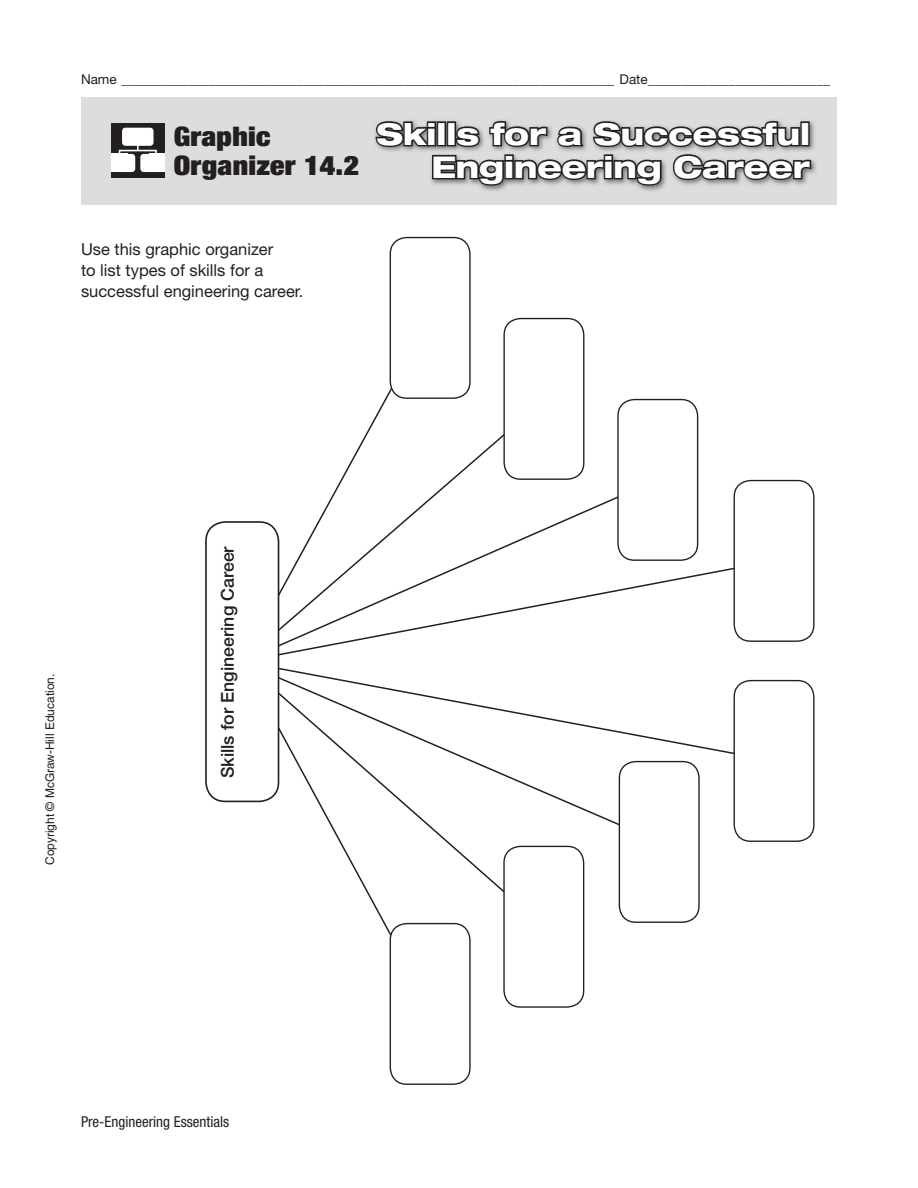
<style>
.page{position:relative;width:918px;height:1188px;background:#fff}
.page>*{position:absolute;margin:0;border:0;box-sizing:border-box;transform-origin:0 0}
.t1{font:800 expanded 30px/33px "Helvetica Neue LT Std";color:#fff;text-align:right}
.t2{font:900 condensed 27px/29.2px "Helvetica Neue LT Std";letter-spacing:.01em;color:#231f20;scale:1.1 1}
.t3{font:500 17.7px "Helvetica Neue LT Std";color:#231f20}
.t4{font:16.5px/21px "Helvetica Neue LT Std";color:#231f20}
.t5{font:condensed 15px "Helvetica Neue LT Std";color:#231f20}
.t6{font:13.5px "Helvetica Neue LT Std";color:#231f20}
.t7{font:12px "Helvetica LT Std";color:#231f20}
</style>
<div class="page">
<div style="left:81px;top:98px;width:756px;height:108px;background:#dcdddf"></div>
<svg style="left:341px;top:398px;width:173px;height:80px"></svg>
<svg style="left:264px;top:478px;width:364px;height:81px"></svg>
<svg style="left:279px;top:559px;width:467px;height:99px"></svg>
<svg style="left:661px;top:679px;width:115px;height:84px"></svg>
<svg style="left:546px;top:717px;width:115px;height:127px"></svg>
<svg style="left:432px;top:696px;width:114px;height:233px"></svg>
<svg style="left:240px;top:658px;width:192px;height:352px"></svg>
<img style="left:481px;top:123px;width:335px;height:68px">
<svg style="left:375px;top:120px;width:438px;height:67px"></svg>
<div style="left:111px;top:123px;width:54px;height:55px;background:#231f20"></div>
<div style="left:122px;top:128px;width:32px;height:18px;background:#fff;border-radius:3px"></div>
<div style="left:115px;top:154px;width:20px;height:18px;background:#fff;border-radius:3px"></div>
<div style="left:140px;top:154px;width:23px;height:18px;background:#fff;border-radius:3px"></div>
<div style="left:119px;top:150px;width:38px;height:9px;border:2px solid #fff"></div>
<div style="left:111px;top:154px;width:16px;height:18px;background:#fff"></div>
<div style="left:149px;top:154px;width:16px;height:18px;background:#fff"></div>
<div style="left:619px;top:762px;width:80px;height:160px;background:#fff;border-radius:16px"></div>
<div style="left:619px;top:761px;width:81px;height:162px;border:1px solid #231f20;border-radius:16px"></div>
<div style="left:618px;top:400px;width:80px;height:160px;background:#fff;border-radius:16px"></div>
<div style="left:617px;top:399px;width:81px;height:162px;border:1px solid #231f20;border-radius:16px"></div>
<div style="left:504px;top:846px;width:80px;height:161px;background:#fff;border-radius:16px"></div>
<div style="left:503px;top:846px;width:81px;height:162px;border:1px solid #231f20;border-radius:16px"></div>
<div style="left:734px;top:681px;width:80px;height:160px;background:#fff;border-radius:16px"></div>
<div style="left:734px;top:680px;width:81px;height:162px;border:1px solid #231f20;border-radius:16px"></div>
<div style="left:504px;top:319px;width:80px;height:160px;background:#fff;border-radius:16px"></div>
<div style="left:503px;top:318px;width:81px;height:162px;border:1px solid #231f20;border-radius:16px"></div>
<div style="left:390px;top:237px;width:81px;height:162px;border:1px solid #231f20;border-radius:16px"></div>
<div style="left:206px;top:522px;width:73px;height:279px;background:#fff;border-radius:19px"></div>
<div style="left:205px;top:521px;width:74px;height:281px;border:2px solid #231f20;border-radius:19px"></div>
<div style="left:734px;top:481px;width:80px;height:160px;background:#fff;border-radius:16px"></div>
<div style="left:734px;top:480px;width:81px;height:162px;border:1px solid #231f20;border-radius:16px"></div>
<div style="left:390px;top:924px;width:80px;height:160px;background:#fff;border-radius:16px"></div>
<div style="left:390px;top:923px;width:81px;height:162px;border:1px solid #231f20;border-radius:16px"></div>
<p class="t6" style="left:81px;top:71px;width:751px">Name _________________________________________________________________________ Date ___________________________</p>
<h2 class="t2" style="left:174px;top:121px;width:170px">Graphic<br>Organizer 14.2</h2>
<h1 class="t1" style="left:376px;top:117px;width:435px">Skills for a Successful<br>Engineering Career</h1>
<p class="t4" style="left:81px;top:238px;width:224px">Use this graphic organizer<br>to list types of skills for a successful engineering career.</p>
<p class="t7" style="left:43px;top:865px;width:193px;rotate:-90deg">Copyright © McGraw-Hill Education.</p>
<h3 class="t3" style="left:217px;top:778px;width:234px;rotate:-90deg">Skills for Engineering Career</h3>
<p class="t5" style="left:81px;top:1113px;width:150px">Pre-Engineering Essentials</p>
</div>
